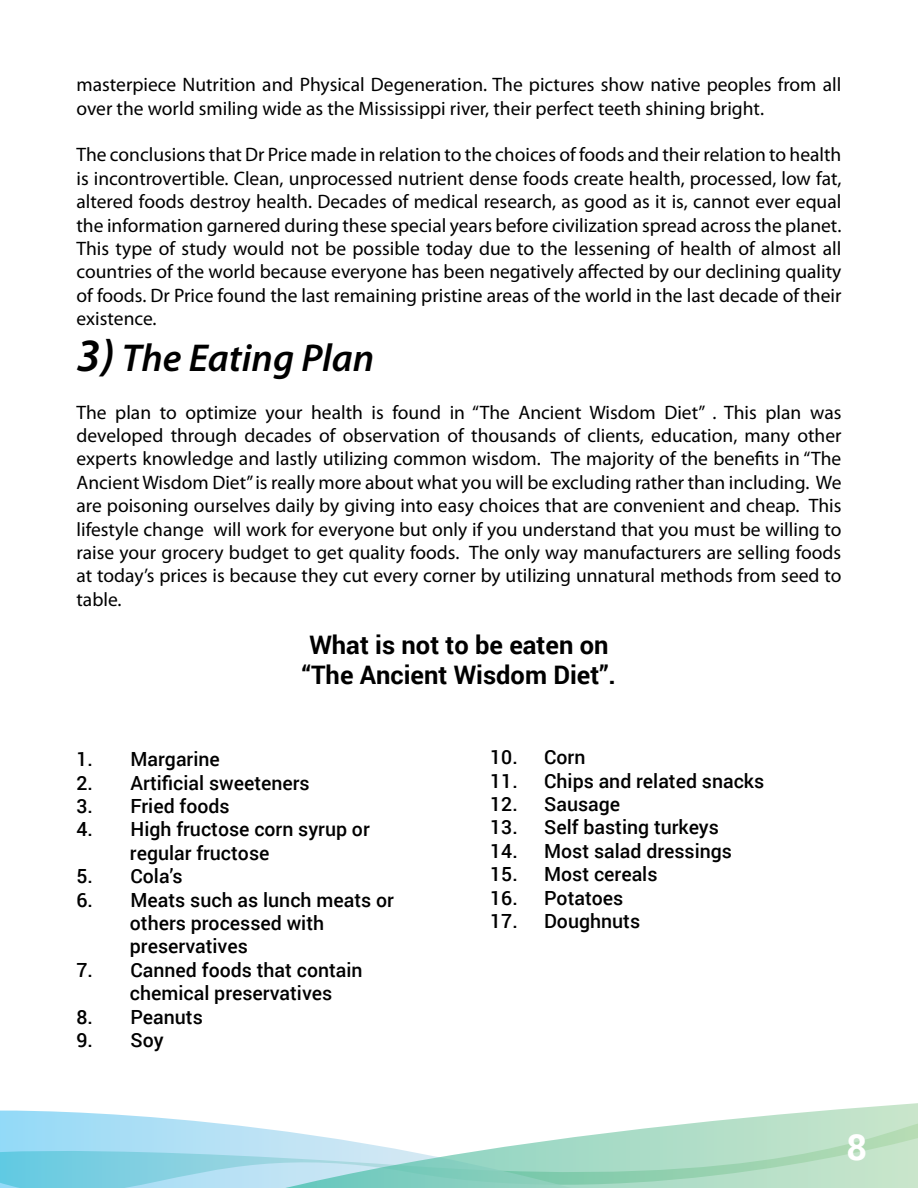
<style>
.page{position:relative;width:918px;height:1188px;background:#fff}
.page>*{position:absolute;margin:0;border:0;box-sizing:border-box;transform-origin:0 0}
.t1{font:italic 600 39px "Myriad Pro";color:#000}
.t2{font:700 36px "Roboto";color:#fff}
.t3{font:700 25.5px/30.6px "Roboto";color:#000}
.t4{font:19.5px/23.4px "Myriad Pro";color:#000;text-align:justify}
.t5{font:500 19.5px/23.4px "Roboto";color:#000}
.s1{font-size:46.5px}
</style>
<div class="page">
<svg style="left:0;top:1110px;width:213px;height:78px;background:#97d8ed"></svg>
<svg style="left:213px;top:1103px;width:705px;height:85px"></svg>
<p class="t4" style="left:77px;top:73px;width:766px">masterpiece Nutrition and Physical Degeneration. The pictures show native peoples from all over the world smiling wide as the Mississippi river, their perfect teeth shining bright.</p>
<p class="t4" style="left:77px;top:143px;width:766px">The conclusions that Dr Price made in relation to the choices of foods and their relation to health is incontrovertible. Clean, unprocessed nutrient dense foods create health, processed, low fat, altered foods destroy health. Decades of medical research, as good as it is, cannot ever equal the information garnered during these special years before civilization spread across the planet.<br>This type of study would not be possible today due to the lessening of health of almost all countries of the world because everyone has been negatively affected by our declining quality of foods. Dr Price found the last remaining pristine areas of the world in the last decade of their existence.</p>
<h1 class="t1" style="left:77px;top:333px;width:299px"><span class="s1">3)</span> The Eating Plan</h1>
<p class="t4" style="left:77px;top:400px;width:767px">The plan to optimize your health is found in “The Ancient Wisdom Diet” . This plan was developed through decades of observation of thousands of clients, education, many other experts knowledge and lastly utilizing common wisdom. The majority of the benefits in “The Ancient Wisdom Diet” is really more about what you will be excluding rather than including. We are poisoning ourselves daily by giving into easy choices that are convenient and cheap. This lifestyle change will work for everyone but only if you understand that you must be willing to raise your grocery budget to get quality foods. The only way manufacturers are selling foods at today’s prices is because they cut every corner by utilizing unnatural methods from seed to table.</p>
<h3 class="t3" style="left:302px;top:629px;width:316px">What is not to be eaten on “The Ancient Wisdom Diet”.</h3>
<p class="t5" style="left:77px;top:747px;width:145px">1. Margarine</p>
<p class="t5" style="left:77px;top:770px;width:235px">2. Artificial sweeteners</p>
<p class="t5" style="left:77px;top:794px;width:155px">3. Fried foods</p>
<p class="t5" style="left:130px;top:817px;width:241px;text-indent:-53px">4. High fructose corn syrup or regular fructose</p>
<p class="t5" style="left:77px;top:864px;width:108px">5. Cola’s</p>
<p class="t5" style="left:130px;top:887px;width:265px;text-indent:-53px">6. Meats such as lunch meats or others processed with preservatives</p>
<p class="t5" style="left:130px;top:957px;width:234px;text-indent:-53px">7. Canned foods that contain chemical preservatives</p>
<p class="t5" style="left:77px;top:1004px;width:128px">8. Peanuts</p>
<p class="t5" style="left:77px;top:1028px;width:89px">9. Soy</p>
<p class="t5" style="left:490px;top:745px;width:97px">10. Corn</p>
<p class="t5" style="left:490px;top:768px;width:276px">11. Chips and related snacks</p>
<p class="t5" style="left:490px;top:792px;width:132px">12. Sausage</p>
<p class="t5" style="left:490px;top:815px;width:230px">13. Self basting turkeys</p>
<p class="t5" style="left:490px;top:838px;width:243px">14. Most salad dressings</p>
<p class="t5" style="left:490px;top:862px;width:169px">15. Most cereals</p>
<p class="t5" style="left:490px;top:885px;width:135px">16. Potatoes</p>
<p class="t5" style="left:490px;top:909px;width:151px">17. Doughnuts</p>
<h2 class="t2" style="left:847px;top:1122px;width:22px">8</h2>
</div>
